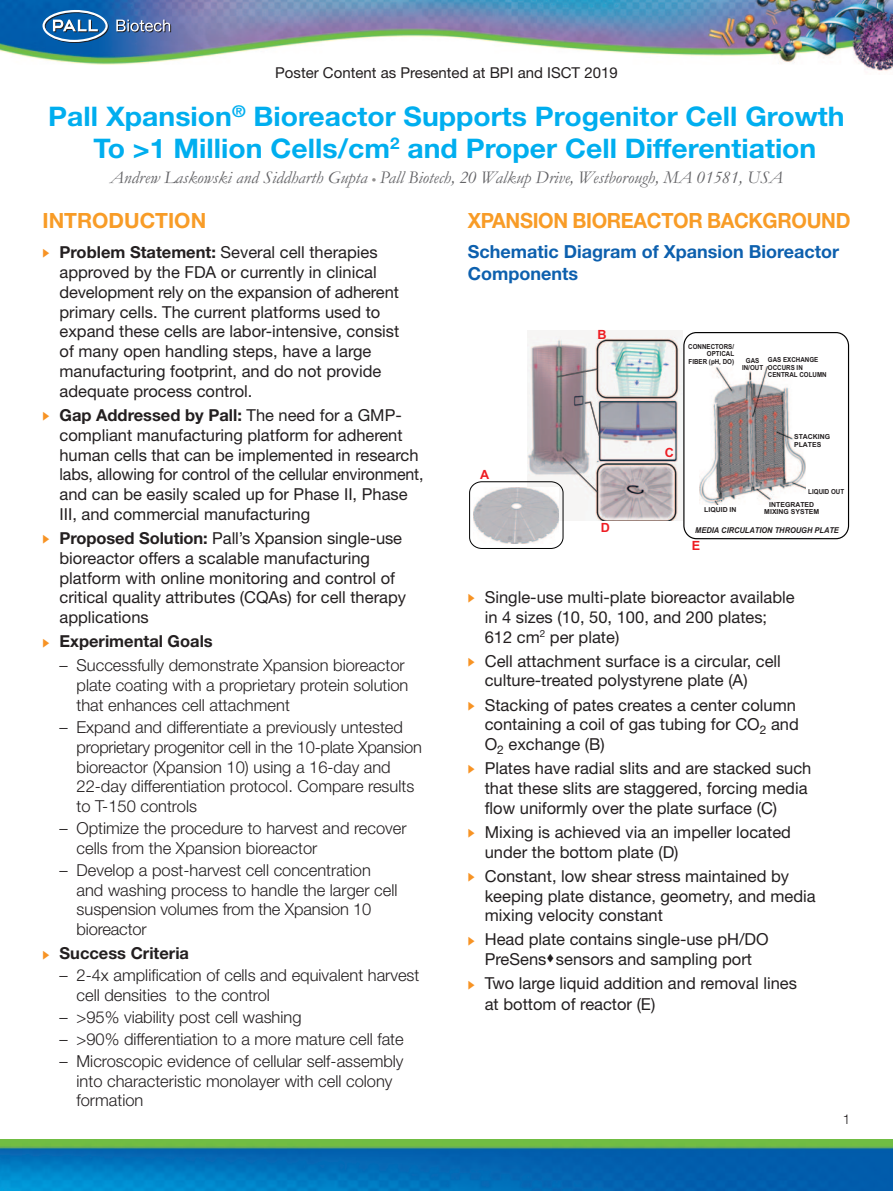
<style>
.page{position:relative;width:893px;height:1191px;background:#fff}
.page>*{position:absolute;margin:0;border:0;box-sizing:border-box;transform-origin:0 0}
.t1{font:700 27px/32.4px "Helvetica Neue LT";color:#00aeef;scale:1.05 1}
.t2{font:700 21px "Helvetica Neue LT";letter-spacing:-.015em;color:#f89c27;scale:.95 1}
.t3{font:700 21px "Helvetica Neue LT";letter-spacing:-.015em;color:#f89c27}
.t4{font:italic 18px "Garamond";color:#636366}
.t5{font:700 18px/21.6px "Helvetica Neue LT";color:#0d60ae}
.t6{font:16.5px/19.8px "Helvetica Neue LT";color:#231f20}
.t7{font:300 16.5px/19.8px "Helvetica Neue LT";color:#231f20}
.t8{font:700 16.5px "Helvetica Neue LT";color:#231f20}
.t9{font:15px "Helvetica Neue LT";color:#231f20}
.t10{font:300 13.5px "Helvetica Neue LT";color:#231f20}
.t11{font:700 12.6px "Arial";color:#ee1d23}
.t12{font:italic 700 8.1px "Arial";color:#231f20;scale:.92 1}
.t13{font:700 6.9px/7.5px "Arial";color:#231f20;scale:.9 1}
.t14{font:700 6.9px/7.5px "Arial";color:#231f20}
.s1{color:rgb(35 31 32/.5)}
.s2{color:#f79324}
.s3{font-weight:700}
</style>
<div class="page">
<img style="left:0;top:0;width:893px;height:71px">
<svg style="left:43px;top:10px;width:66px;height:33px"></svg>
<svg style="left:116px;top:20px;width:55px;height:12px"></svg>
<img style="left:0;top:1140px;width:893px;height:50px">
<img style="left:527px;top:331px;width:155px;height:190px">
<div style="left:469px;top:481px;width:94px;height:68px;border:1px solid #000;border-radius:12px"></div>
<div style="left:683px;top:332px;width:166px;height:207px;border:1px solid #000;border-radius:13px"></div>
<img style="left:699px;top:366px;width:107px;height:139px">
<svg style="left:556px;top:368px;width:42px;height:10px"></svg>
<svg style="left:562px;top:457px;width:36px;height:35px"></svg>
<svg style="left:584px;top:401px;width:16px;height:35px"></svg>
<img style="left:473px;top:487px;width:86px;height:56px">
<p class="t9" style="left:275px;top:68px;width:344px">Poster Content as Presented at BPI and ISCT 2019</p>
<p class="t1" style="left:94px;top:102px;width:717px;text-indent:-45px">Pall Xpansion<sup>®</sup> Bioreactor Supports Progenitor Cell Growth<br>To &gt;1 Million Cells/cm<sup>2</sup> and Proper Cell Differentiation</p>
<p class="t4" style="left:110px;top:171px;width:674px">Andrew Laskowski and Siddharth Gupta <span class="s1">●</span> Pall Biotech, 20 Walkup Drive, Westborough, MA 01581, USA</p>
<p class="t2" style="left:468px;top:213px;width:404px">XPANSION BIOREACTOR BACKGROUND</p>
<p class="t3" style="left:43px;top:213px;width:165px">INTRODUCTION</p>
<p class="t6" style="left:60px;top:244px;width:341px;text-indent:-17px"><span class="s2">◆</span> <span class="s3">Problem Statement:</span> Several cell therapies approved by the FDA or currently in clinical development rely on the expansion of adherent primary cells. The current platforms used to expand these cells are labor-intensive, consist of many open handling steps, have a large manufacturing footprint, and do not provide adequate process control.</p>
<p class="t6" style="left:60px;top:407px;width:365px;text-indent:-17px"><span class="s2">◆</span> <span class="s3">Gap Addressed by Pall:</span> The need for a GMP&shy;compliant manufacturing platform for adherent human cells that can be implemented in research labs, allowing for control of the cellular environment, and can be easily scaled up for Phase II, Phase III, and commercial manufacturing</p>
<p class="t6" style="left:60px;top:530px;width:348px;text-indent:-17px"><span class="s2">◆</span> <span class="s3">Proposed Solution:</span> Pall’s Xpansion single-use bioreactor offers a scalable manufacturing platform with online monitoring and control of critical quality attributes (CQAs) for cell therapy applications</p>
<p class="t8" style="left:43px;top:635px;width:172px"><span class="s2">◆</span> Experimental Goals</p>
<p class="t7" style="left:77px;top:657px;width:333px;text-indent:-17px">– Successfully demonstrate Xpansion bioreactor plate coating with a proprietary protein solution that enhances cell attachment</p>
<p class="t7" style="left:77px;top:719px;width:347px;text-indent:-17px">– Expand and differentiate a previously untested proprietary progenitor cell in the 10-plate Xpansion bioreactor (Xpansion 10) using a 16-day and 22-day differentiation protocol. Compare results to T-150 controls</p>
<p class="t7" style="left:77px;top:820px;width:332px;text-indent:-17px">– Optimize the procedure to harvest and recover cells from the Xpansion bioreactor</p>
<p class="t7" style="left:77px;top:861px;width:322px;text-indent:-17px">– Develop a post-harvest cell concentration and washing process to handle the larger cell suspension volumes from the Xpansion 10 bioreactor</p>
<p class="t8" style="left:43px;top:947px;width:148px"><span class="s2">◆</span> Success Criteria</p>
<p class="t7" style="left:77px;top:967px;width:344px;text-indent:-17px">– 2-4x amplification of cells and equivalent harvest cell densities to the control</p>
<p class="t7" style="left:60px;top:1008px;width:244px">– &gt;95% viability post cell washing</p>
<p class="t7" style="left:60px;top:1030px;width:346px">– &gt;90% differentiation to a more mature cell fate</p>
<p class="t7" style="left:77px;top:1052px;width:329px;text-indent:-17px">– Microscopic evidence of cellular self-assembly into characteristic monolayer with cell colony formation</p>
<p class="t5" style="left:468px;top:243px;width:373px">Schematic Diagram of Xpansion Bioreactor<br>Components</p>
<p class="t11" style="left:597px;top:327px;width:11px">B</p>
<p class="t13" style="left:688px;top:342px;width:53px;text-align:right">CONNECTORS/<br>OPTICAL<br>FIBER (pH, DO)</p>
<p class="t13" style="left:768px;top:356px;width:67px">GAS EXCHANGE<br>OCCURS IN<br>CENTRAL COLUMN</p>
<p class="t13" style="left:742px;top:356px;width:25px;text-align:center">GAS<br>IN/OUT</p>
<p class="t14" style="left:794px;top:433px;width:38px">STACKING<br>PLATES</p>
<p class="t11" style="left:665px;top:445px;width:11px">C</p>
<p class="t11" style="left:480px;top:467px;width:11px">A</p>
<p class="t13" style="left:808px;top:487px;width:41px">LIQUID OUT</p>
<p class="t14" style="left:704px;top:505px;width:34px">LIQUID IN</p>
<p class="t14" style="left:764px;top:500px;width:56px;text-align:center">INTEGRATED<br>MIXING SYSTEM</p>
<p class="t12" style="left:695px;top:525px;width:158px">MEDIA CIRCULATION THROUGH PLATE</p>
<p class="t11" style="left:601px;top:520px;width:11px">D</p>
<p class="t11" style="left:692px;top:538px;width:10px">E</p>
<p class="t6" style="left:485px;top:589px;width:311px;text-indent:-17px"><span class="s2">◆</span> Single-use multi-plate bioreactor available in 4 sizes (10, 50, 100, and 200 plates;<br>612 cm<sup>2</sup> per plate)</p>
<p class="t6" style="left:485px;top:652px;width:298px;text-indent:-17px"><span class="s2">◆</span> Cell attachment surface is a circular, cell culture-treated polystyrene plate (A)</p>
<p class="t6" style="left:485px;top:696px;width:316px;text-indent:-17px"><span class="s2">◆</span> Stacking of pates creates a center column containing a coil of gas tubing for CO<sub>2</sub> and<br>O<sub>2</sub> exchange (B)</p>
<p class="t6" style="left:485px;top:760px;width:328px;text-indent:-17px"><span class="s2">◆</span> Plates have radial slits and are stacked such that these slits are staggered, forcing media flow uniformly over the plate surface (C)</p>
<p class="t6" style="left:485px;top:824px;width:308px;text-indent:-17px"><span class="s2">◆</span> Mixing is achieved via an impeller located under the bottom plate (D)</p>
<p class="t6" style="left:485px;top:867px;width:333px;text-indent:-17px"><span class="s2">◆</span> Constant, low shear stress maintained by keeping plate distance, geometry, and media mixing velocity constant</p>
<p class="t6" style="left:468px;top:931px;width:302px;text-align:center"><span class="s2">◆</span> Head plate contains single-use pH/DO<br>PreSens▼ sensors and sampling port</p>
<p class="t6" style="left:485px;top:974px;width:314px;line-height:20.9px;text-indent:-17px"><span class="s2">◆</span> Two large liquid addition and removal lines at bottom of reactor (E)</p>
<p class="t10" style="left:843px;top:1114px;width:9px">1</p>
</div>
